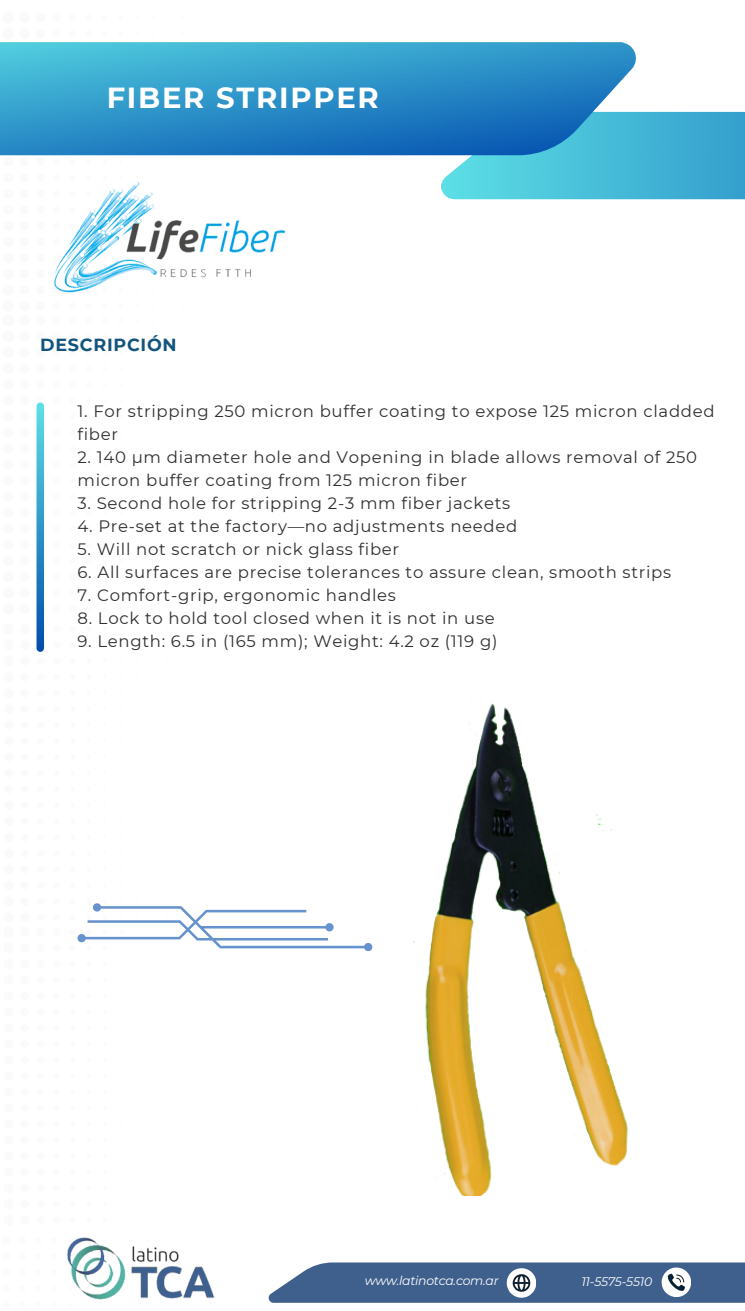
<style>
.page{position:relative;width:745px;height:1311px;background:#fff}
.page>*{position:absolute;margin:0;border:0;box-sizing:border-box;transform-origin:0 0}
.t1{font:700 29px "Montserrat";letter-spacing:.06em;color:#fff}
.t2{font:700 17.5px "Montserrat";letter-spacing:.04em;color:#13547e}
.t3{font:16.5px "Montserrat";letter-spacing:.04em;color:#303030}
.t4{font:italic 12.38px "Montserrat";letter-spacing:-.02em;color:#fff}
</style>
<div class="page">
<img style="left:149px;top:1247px;width:66px;height:52px">
<svg style="left:36px;top:406px;width:8px;height:213px;background:#41a4d0"></svg>
<svg style="left:184px;top:909px;width:188px;height:42px"></svg>
<svg style="left:268px;top:1262px;width:476px;height:40px;background:#547198"></svg>
<svg style="left:440px;top:112px;width:304px;height:87px;background:#48bad7"></svg>
<svg style="left:0;top:42px;width:637px;height:113px;background:#3093c9"></svg>
<svg style="left:36px;top:619px;width:148px;height:303px"></svg>
<svg style="left:77px;top:922px;width:107px;height:21px"></svg>
<svg style="left:67px;top:1237px;width:82px;height:63px"></svg>
<img style="left:54px;top:182px;width:232px;height:111px">
<img style="left:413px;top:698px;width:215px;height:497px">
<p class="t1" style="left:107px;top:80px;width:273px">FIBER STRIPPER</p>
<p class="t2" style="left:40px;top:334px;width:138px">DESCRIPCIÓN</p>
<p class="t3" style="left:77px;top:401px;width:638px">1. For stripping 250 micron buffer coating to expose 125 micron cladded</p>
<p class="t3" style="left:77px;top:424px;width:42px">fiber</p>
<p class="t3" style="left:77px;top:447px;width:621px">2. 140 μm diameter hole and Vopening in blade allows removal of 250</p>
<p class="t3" style="left:77px;top:470px;width:391px">micron buffer coating from 125 micron fiber</p>
<p class="t3" style="left:77px;top:493px;width:434px">3. Second hole for stripping 2-3 mm fiber jackets</p>
<p class="t3" style="left:77px;top:516px;width:441px">4. Pre-set at the factory—no adjustments needed</p>
<p class="t3" style="left:77px;top:539px;width:323px">5. Will not scratch or nick glass fiber</p>
<p class="t3" style="left:77px;top:562px;width:595px">6. All surfaces are precise tolerances to assure clean, smooth strips</p>
<p class="t3" style="left:77px;top:585px;width:320px">7. Comfort-grip, ergonomic handles</p>
<p class="t3" style="left:77px;top:608px;width:418px">8. Lock to hold tool closed when it is not in use</p>
<p class="t3" style="left:77px;top:630px;width:421px">9. Length: 6.5 in (165 mm); Weight: 4.2 oz (119 g)</p>
<p class="t4" style="left:364px;top:1273px;width:135px">www.latinotca.com.ar</p>
<p class="t4" style="left:581px;top:1274px;width:72px">11-5575-5510</p>
</div>
